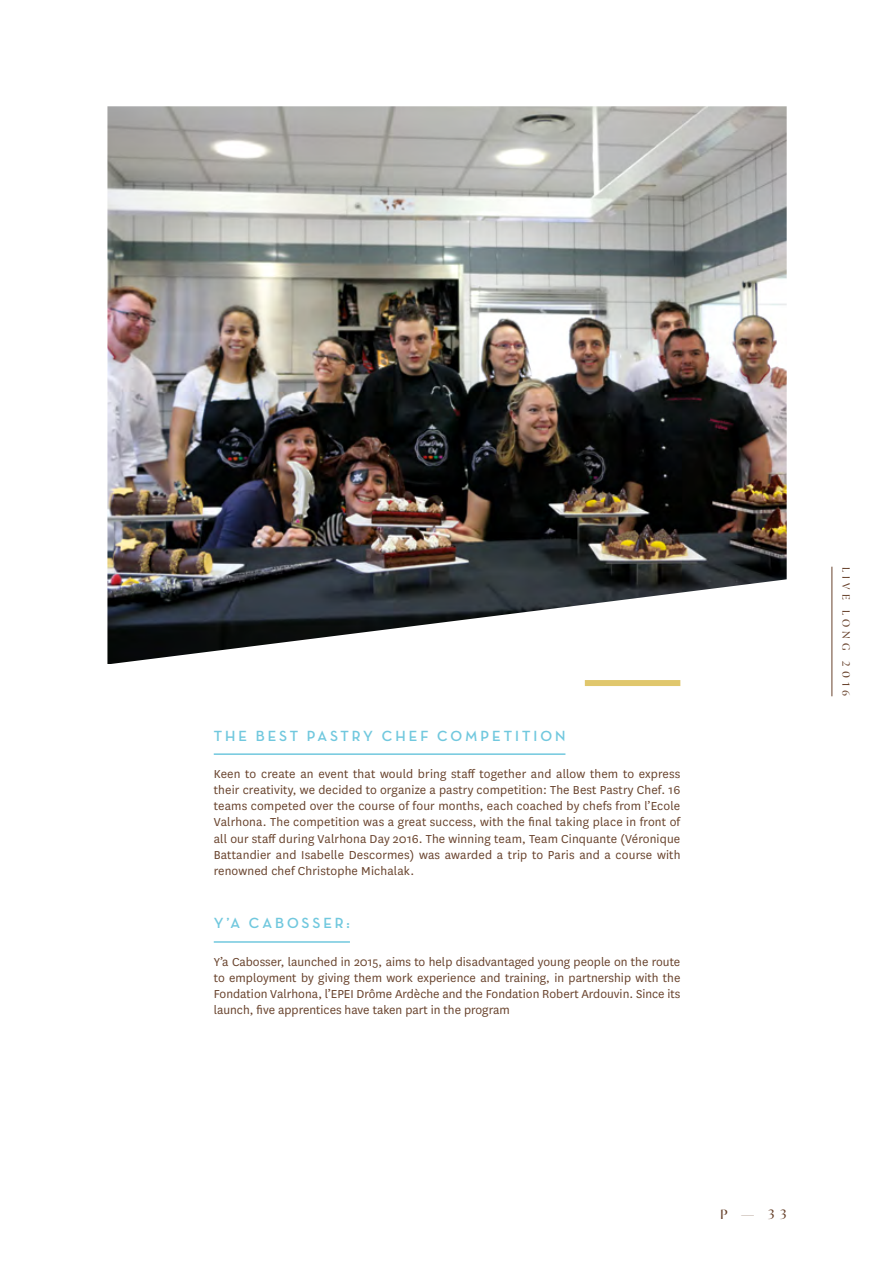
<style>
.page{position:relative;width:893px;height:1263px;background:#fff}
.page>*{position:absolute;margin:0;border:0;box-sizing:border-box;transform-origin:0 0}
.t1{font:15px "Neutra Disp Bold Alt";letter-spacing:.2em;color:#71c8de}
.t2{font:13.5px/16.2px "National";color:#68422c;text-align:justify}
.t3{font:13.5px "Proza Display";color:#68422c}
.t4{font:10.5px "Proza Display";letter-spacing:.4em;color:#68422c}
</style>
<div class="page">
<hr style="left:832px;top:567px;width:1px;height:129px;background:#68422c">
<img style="left:107px;top:106px;width:680px;height:558px">
<div style="left:585px;top:680px;width:95px;height:6px;background:#e0c76d"></div>
<hr style="left:214px;top:753px;width:351px;height:2px;background:#71c8de">
<hr style="left:214px;top:941px;width:136px;height:2px;background:#71c8de">
<p class="t1" style="left:214px;top:727px;width:353px">THE BEST PASTRY CHEF COMPETITION</p>
<p class="t2" style="left:214px;top:765px;width:468px">Keen to create an event that would bring staff together and allow them to express their creativity, we decided to organize a pastry competition: The Best Pastry Chef. 16 teams competed over the course of four months, each coached by chefs from l’Ecole Valrhona. The competition was a great success, with the final taking place in front of all our staff during Valrhona Day 2016. The winning team, Team Cinquante (Véronique Battandier and Isabelle Descormes) was awarded a trip to Paris and a course with renowned chef Christophe Michalak.</p>
<p class="t1" style="left:214px;top:915px;width:138px">Y’A CABOSSER:</p>
<p class="t2" style="left:214px;top:953px;width:468px">Y’a Cabosser, launched in 2015, aims to help disadvantaged young people on the route to employment by giving them work experience and training, in partnership with the Fondation Valrhona, l’EPEI Drôme Ardèche and the Fondation Robert Ardouvin. Since its launch, five apprentices have taken part in the program</p>
<p class="t4" style="left:852px;top:567px;width:131px;rotate:90deg">LIVE LONG 2016</p>
<p class="t3" style="left:720px;top:1206px;width:68px">P — 3 3</p>
</div>
